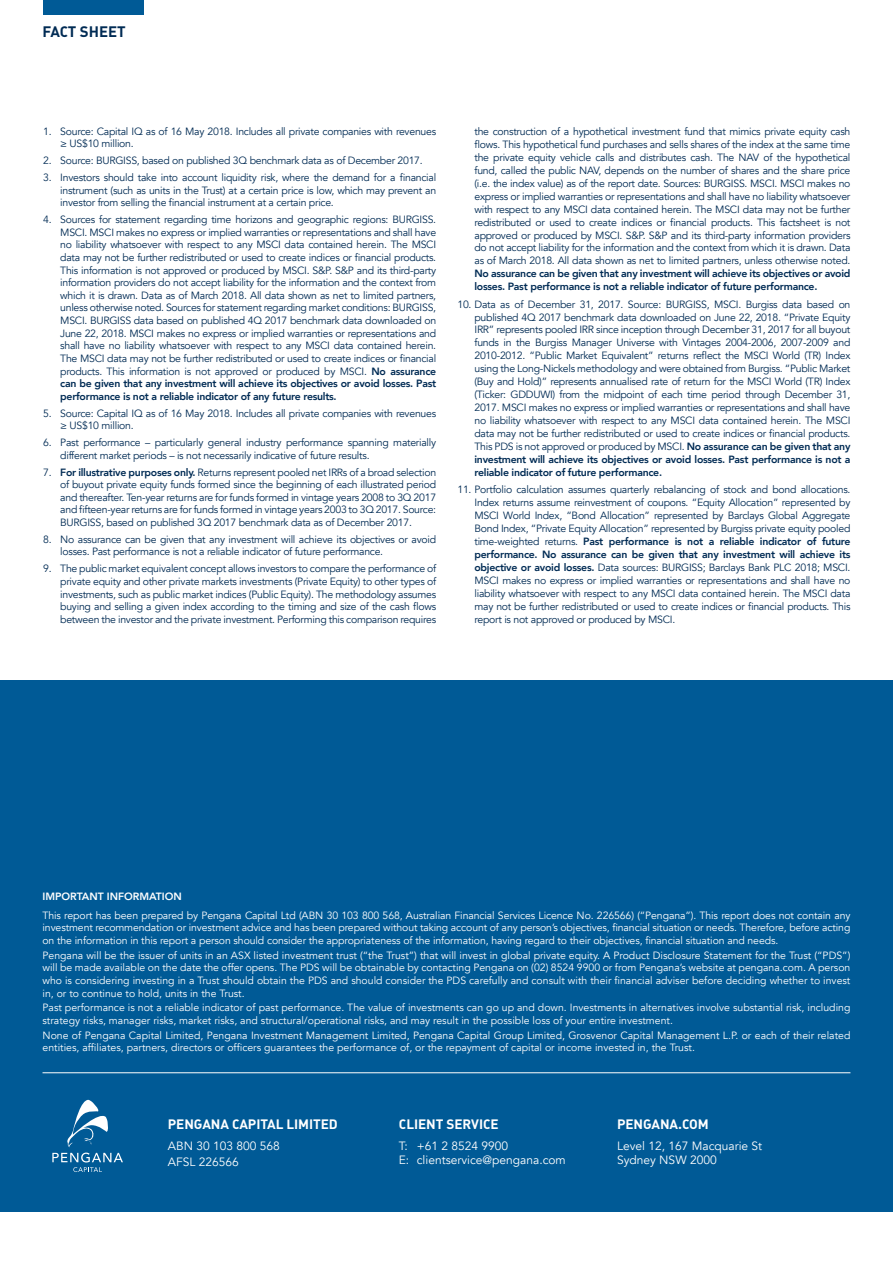
<style>
.page{position:relative;width:893px;height:1263px;background:#fff}
.page>*{position:absolute;margin:0;border:0;box-sizing:border-box;transform-origin:0 0}
.t1{font:15px "DIN Bold Alternate";color:#002b54}
.t2{font:13.5px "DIN Bold Alternate";letter-spacing:-.005em;color:#fff}
.t3{font:12px/14.4px "Avenir";color:#fff}
.t4{font:10.5px/12.9px "Avenir";letter-spacing:-.025em;color:#002b54;text-align:justify}
.t5{font:10.5px/12.6px "Avenir";color:#fff;text-align:justify}
.t6{font:800 10.5px/12.9px "Avenir";letter-spacing:-.025em;color:#002b54}
.t7{font:800 10.5px "Avenir";color:#fff}
.s1{font-weight:800}
</style>
<div class="page">
<div style="left:0;top:680px;width:893px;height:532px;background:#005a96"></div>
<svg style="left:52px;top:1100px;width:71px;height:72px"></svg>
<hr style="left:43px;top:1072px;width:807px;height:1px;background:#fff">
<div style="left:43px;top:0;width:101px;height:15px;background:#005a96"></div>
<h1 class="t1" style="left:42px;top:22px;width:85px">FACT SHEET</h1>
<p class="t4" style="left:60px;top:125px;width:377px;text-indent:-17px">1. Source: Capital IQ as of 16 May 2018. Includes all private companies with revenues ≥ US$10 million.</p>
<p class="t4" style="left:43px;top:154px;width:381px">2. Source: BURGISS, based on published 3Q benchmark data as of December 2017.</p>
<p class="t4" style="left:60px;top:171px;width:377px;text-indent:-17px">3. Investors should take into account liquidity risk, where the demand for a financial instrument (such as units in the Trust) at a certain price is low, which may prevent an investor from selling the financial instrument at a certain price.</p>
<p class="t4" style="left:60px;top:213px;width:377px;text-indent:-17px">4. Sources for statement regarding time horizons and geographic regions: BURGISS.<br>MSCI. MSCI makes no express or implied warranties or representations and shall have no liability whatsoever with respect to any MSCI data contained herein. The MSCI data may not be further redistributed or used to create indices or financial products.<br>This information is not approved or produced by MSCI. S&amp;P. S&amp;P and its third-party information providers do not accept liability for the information and the context from which it is drawn. Data as of March 2018. All data shown as net to limited partners, unless otherwise noted. Sources for statement regarding market conditions: BURGISS, MSCI. BURGISS data based on published 4Q 2017 benchmark data downloaded on June 22, 2018. MSCI makes no express or implied warranties or representations and shall have no liability whatsoever with respect to any MSCI data contained herein.<br>The MSCI data may not be further redistributed or used to create indices or financial products. This information is not approved or produced by MSCI. <span class="s1">No assurance can be given that any investment will achieve its objectives or avoid losses. Past performance is not a reliable indicator of any future results.</span></p>
<p class="t4" style="left:60px;top:407px;width:377px;text-indent:-17px">5. Source: Capital IQ as of 16 May 2018. Includes all private companies with revenues ≥ US$10 million.</p>
<p class="t4" style="left:60px;top:436px;width:377px;text-indent:-17px">6. Past performance – particularly general industry performance spanning materially different market periods – is not necessarily indicative of future results.</p>
<p class="t4" style="left:60px;top:466px;width:377px;text-indent:-17px">7. <span class="s1">For illustrative purposes only.</span> Returns represent pooled net IRRs of a broad selection of buyout private equity funds formed since the beginning of each illustrated period and thereafter. Ten-year returns are for funds formed in vintage years 2008 to 3Q 2017 and fifteen-year returns are for funds formed in vintage years 2003 to 3Q 2017. Source:<br>BURGISS, based on published 3Q 2017 benchmark data as of December 2017.</p>
<p class="t4" style="left:60px;top:533px;width:377px;text-indent:-17px">8. No assurance can be given that any investment will achieve its objectives or avoid losses. Past performance is not a reliable indicator of future performance.</p>
<p class="t4" style="left:60px;top:563px;width:377px;text-indent:-17px">9. The public market equivalent concept allows investors to compare the performance of private equity and other private markets investments (Private Equity) to other types of investments, such as public market indices (Public Equity). The methodology assumes buying and selling a given index according to the timing and size of the cash flows between the investor and the private investment. Performing this comparison requires</p>
<p class="t4" style="left:474px;top:125px;width:377px">the construction of a hypothetical investment fund that mimics private equity cash flows. This hypothetical fund purchases and sells shares of the index at the same time the private equity vehicle calls and distributes cash. The NAV of the hypothetical fund, called the public NAV, depends on the number of shares and the share price (i.e. the index value) as of the report date. Sources: BURGISS. MSCI. MSCI makes no express or implied warranties or representations and shall have no liability whatsoever with respect to any MSCI data contained herein. The MSCI data may not be further redistributed or used to create indices or financial products. This factsheet is not approved or produced by MSCI. S&amp;P. S&amp;P and its third-party information providers do not accept liability for the information and the context from which it is drawn. Data as of March 2018. All data shown as net to limited partners, unless otherwise noted.</p>
<p class="t6" style="left:474px;top:267px;width:377px">No assurance can be given that any investment will achieve its objectives or avoid losses. Past performance is not a reliable indicator of future performance.</p>
<p class="t4" style="left:474px;top:298px;width:377px;text-indent:-17px">10. Data as of December 31, 2017. Source: BURGISS, MSCI. Burgiss data based on published 4Q 2017 benchmark data downloaded on June 22, 2018. “Private Equity IRR” represents pooled IRR since inception through December 31, 2017 for all buyout funds in the Burgiss Manager Universe with Vintages 2004-2006, 2007-2009 and 2010-2012. “Public Market Equivalent” returns reflect the MSCI World (TR) Index using the Long-Nickels methodology and were obtained from Burgiss. “Public Market (Buy and Hold)” represents annualised rate of return for the MSCI World (TR) Index (Ticker: GDDUWI) from the midpoint of each time period through December 31, 2017. MSCI makes no express or implied warranties or representations and shall have no liability whatsoever with respect to any MSCI data contained herein. The MSCI data may not be further redistributed or used to create indices or financial products.<br>This PDS is not approved or produced by MSCI. <span class="s1">No assurance can be given that any investment will achieve its objectives or avoid losses. Past performance is not a reliable indicator of future performance.</span></p>
<p class="t4" style="left:474px;top:483px;width:377px;text-indent:-17px">11. Portfolio calculation assumes quarterly rebalancing of stock and bond allocations.<br>Index returns assume reinvestment of coupons. “Equity Allocation” represented by MSCI World Index, “Bond Allocation” represented by Barclays Global Aggregate Bond Index, “Private Equity Allocation” represented by Burgiss private equity pooled time-weighted returns. <span class="s1">Past performance is not a reliable indicator of future performance. No assurance can be given that any investment will achieve its objective or avoid losses.</span> Data sources: BURGISS; Barclays Bank PLC 2018; MSCI.<br>MSCI makes no express or implied warranties or representations and shall have no liability whatsoever with respect to any MSCI data contained herein. The MSCI data may not be further redistributed or used to create indices or financial products. This report is not approved or produced by MSCI.</p>
<p class="t7" style="left:43px;top:888px;width:141px">IMPORTANT INFORMATION</p>
<p class="t5" style="left:43px;top:909px;width:809px">This report has been prepared by Pengana Capital Ltd (ABN 30 103 800 568, Australian Financial Services Licence No. 226566) (“Pengana”). This report does not contain any investment recommendation or investment advice and has been prepared without taking account of any person’s objectives, financial situation or needs. Therefore, before acting on the information in this report a person should consider the appropriateness of the information, having regard to their objectives, financial situation and needs.</p>
<p class="t5" style="left:43px;top:949px;width:809px">Pengana will be the issuer of units in an ASX listed investment trust (“the Trust”) that will invest in global private equity. A Product Disclosure Statement for the Trust (“PDS”) will be made available on the date the offer opens. The PDS will be obtainable by contacting Pengana on (02) 8524 9900 or from Pengana’s website at pengana.com. A person who is considering investing in a Trust should obtain the PDS and should consider the PDS carefully and consult with their financial adviser before deciding whether to invest in, or to continue to hold, units in the Trust.</p>
<p class="t5" style="left:43px;top:1001px;width:809px">Past performance is not a reliable indicator of past performance. The value of investments can go up and down. Investments in alternatives involve substantial risk, including strategy risks, manager risks, market risks, and structural/operational risks, and may result in the possible loss of your entire investment.</p>
<p class="t5" style="left:43px;top:1029px;width:809px">None of Pengana Capital Limited, Pengana Investment Management Limited, Pengana Capital Group Limited, Grosvenor Capital Management L.P. or each of their related entities, affiliates, partners, directors or officers guarantees the performance of, or the repayment of capital or income invested in, the Trust.</p>
<p class="t2" style="left:168px;top:1115px;width:171px">PENGANA CAPITAL LIMITED</p>
<p class="t3" style="left:168px;top:1138px;width:113px;line-height:16.5px">ABN 30 103 800 568<br>AFSL 226566</p>
<p class="t2" style="left:399px;top:1115px;width:101px">CLIENT SERVICE</p>
<p class="t3" style="left:399px;top:1139px;width:168px">T: +61 2 8524 9900<br>E: clientservice@pengana.com</p>
<p class="t2" style="left:617px;top:1115px;width:93px">PENGANA.COM</p>
<p class="t3" style="left:617px;top:1139px;width:147px">Level 12, 167 Macquarie St<br>Sydney NSW 2000</p>
</div>
